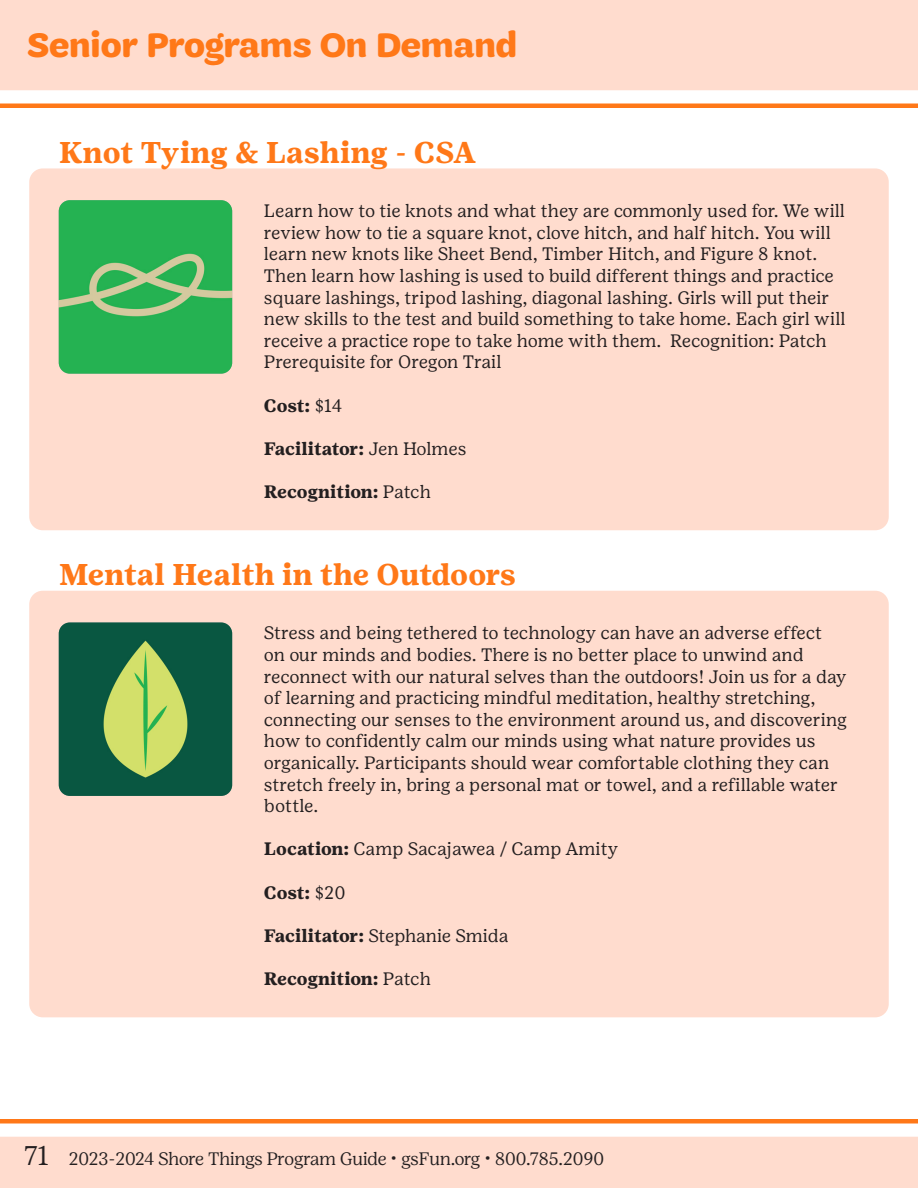
<style>
.page{position:relative;width:918px;height:1188px;background:#fff}
.page>*{position:absolute;margin:0;border:0;box-sizing:border-box;transform-origin:0 0}
.t1{font:700 36px "Trefoil Sans";color:#ff7818}
.t2{font:700 30px "Girl Scout Text";color:#ff7818}
.t3{font:18px/21.6px "Girl Scout Text";color:#231f20}
.t4{font:700 18px "Girl Scout Text";color:#231f20}
.t5{font:300 18px "Girl Scout Display";letter-spacing:-.005em;color:#231f20}
.s1{font-weight:400}
.s2{font-weight:700}
.s3{font-size:27px}
</style>
<div class="page">
<svg style="left:0;top:1119px;width:918px;height:18px"></svg>
<div style="left:0;top:1137px;width:918px;height:51px;background:#ffdcce"></div>
<svg style="left:0;top:90px;width:918px;height:18px"></svg>
<div style="left:0;top:0;width:918px;height:90px;background:#ffdcce"></div>
<div style="left:29px;top:591px;width:860px;height:426px;background:#ffdcce;border-radius:14px"></div>
<img style="left:59px;top:622px;width:173px;height:174px">
<div style="left:29px;top:168px;width:860px;height:362px;background:#ffdcce;border-radius:14px"></div>
<img style="left:59px;top:200px;width:173px;height:174px">
<p class="t1" style="left:27px;top:25px;width:492px">Senior Programs On Demand</p>
<p class="t2" style="left:59px;top:134px;width:418px">Knot Tying &amp; Lashing - CSA</p>
<p class="t3" style="left:264px;top:200px;width:583px">Learn how to tie knots and what they are commonly used for. We will review how to tie a square knot, clove hitch, and half hitch. You will learn new knots like Sheet Bend, Timber Hitch, and Figure 8 knot.<br>Then learn how lashing is used to build different things and practice square lashings, tripod lashing, diagonal lashing. Girls will put their new skills to the test and build something to take home. Each girl will receive a practice rope to take home with them. Recognition: Patch Prerequisite for Oregon Trail</p>
<p class="t4" style="left:264px;top:394px;width:80px">Cost: <span class="s1">$14</span></p>
<p class="t4" style="left:264px;top:437px;width:204px">Facilitator: <span class="s1">Jen Holmes</span></p>
<p class="t4" style="left:264px;top:481px;width:169px">Recognition: <span class="s1">Patch</span></p>
<p class="t2" style="left:59px;top:557px;width:459px">Mental Health in the Outdoors</p>
<p class="t3" style="left:264px;top:622px;width:585px">Stress and being tethered to technology can have an adverse effect on our minds and bodies. There is no better place to unwind and reconnect with our natural selves than the outdoors! Join us for a day of learning and practicing mindful meditation, healthy stretching, connecting our senses to the environment around us, and discovering how to confidently calm our minds using what nature provides us organically. Participants should wear comfortable clothing they can stretch freely in, bring a personal mat or towel, and a refillable water bottle.</p>
<p class="t3" style="left:264px;top:838px;width:356px"><span class="s2">Location:</span> Camp Sacajawea / Camp Amity</p>
<p class="t4" style="left:264px;top:881px;width:83px">Cost: <span class="s1">$20</span></p>
<p class="t3" style="left:264px;top:924px;width:246px"><span class="s2">Facilitator:</span> Stephanie Smida</p>
<p class="t4" style="left:264px;top:968px;width:169px">Recognition: <span class="s1">Patch</span></p>
<p class="t5" style="left:24px;top:1148px;width:582px"><span class="s3">71</span> 2023-2024 Shore Things Program Guide • gsFun.org • 800.785.2090</p>
</div>
